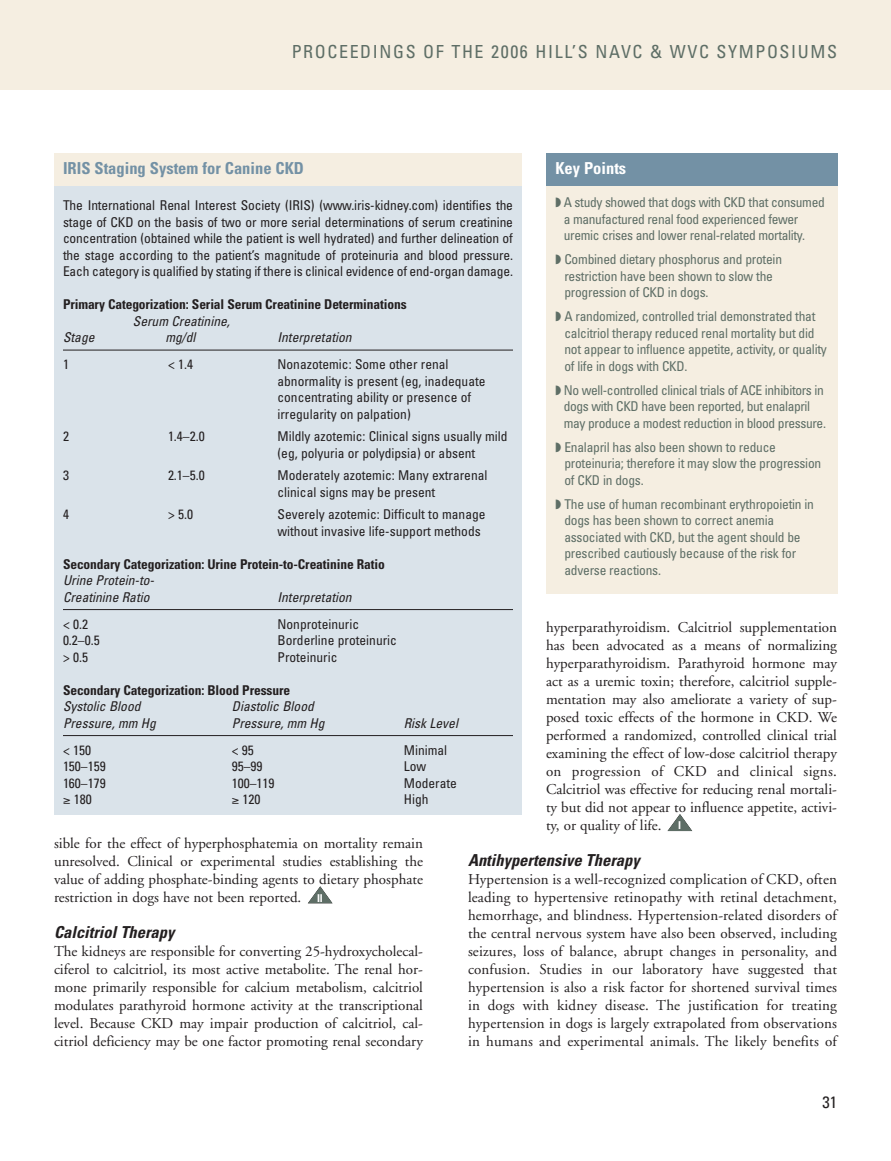
<style>
.page{position:relative;width:891px;height:1161px;background:#fff}
.page>*{position:absolute;margin:0;border:0;box-sizing:border-box;transform-origin:0 0}
.t1{font:condensed 18px "Univers";letter-spacing:.09em;color:#5e6e66}
.t2{font:italic 700 condensed 16.5px "Univers";color:#231f20}
.t3{font:700 condensed 16.5px "Univers";color:#7391a5}
.t4{font:700 condensed 16.5px "Univers";color:#fff}
.t5{font:condensed 16.5px "Univers";color:#231f20}
.t6{font:15px/18px "Adobe Garamond";color:#231f20;text-align:justify}
.t7{font:condensed 13.5px/16.5px "Univers";color:#231f20}
.t8{font:condensed 13.5px/16.5px "Univers";letter-spacing:-.02em;color:#5e6e66}
.t9{font:700 condensed 13.5px "Univers";letter-spacing:-.01em;color:#231f20}
.t10{font:italic condensed 13.5px/16.5px "Univers";color:#231f20}
.t11{font:700 condensed 10.8px "Univers";color:#fff}
</style>
<div class="page">
<div style="left:546px;top:153px;width:291px;height:441px;background:#f5eee1"></div>
<div style="left:546px;top:153px;width:291px;height:33px;background:#7391a5"></div>
<svg style="left:667px;top:814px;width:25px;height:17px"></svg>
<div style="left:0;top:0;width:891px;height:90px;background:#f5eee1"></div>
<svg style="left:308px;top:886px;width:25px;height:17px"></svg>
<div style="left:54px;top:153px;width:468px;height:661px;background:#dae3ea"></div>
<div style="left:54px;top:153px;width:468px;height:33px;background:#f5eee1"></div>
<hr style="left:63px;top:350px;width:450px;height:1px;background:#231f20">
<hr style="left:63px;top:609px;width:450px;height:1px;background:#231f20">
<hr style="left:63px;top:735px;width:450px;height:1px;background:#231f20">
<p class="t1" style="left:292px;top:45px;width:547px">PROCEEDINGS OF THE 2006 HILL’S NAVC &amp; WVC SYMPOSIUMS</p>
<p class="t3" style="left:63px;top:162px;width:243px">IRIS Staging System for Canine CKD</p>
<p class="t7" style="left:63px;top:198px;width:452px;text-align:justify">The International Renal Interest Society (IRIS) (www.iris-kidney.com) identifies the stage of CKD on the basis of two or more serial determinations of serum creatinine concentration (obtained while the patient is well hydrated) and further delineation of the stage according to the patient’s magnitude of proteinuria and blood pressure.<br>Each category is qualified by stating if there is clinical evidence of end-organ damage.</p>
<p class="t9" style="left:63px;top:299px;width:345px">Primary Categorization: Serial Serum Creatinine Determinations</p>
<p class="t10" style="left:133px;top:314px;width:101px">Serum Creatinine,</p>
<p class="t10" style="left:63px;top:330px;width:36px">Stage</p>
<p class="t10" style="left:165px;top:330px;width:34px">mg/dl</p>
<p class="t10" style="left:277px;top:330px;width:78px">Interpretation</p>
<p class="t7" style="left:63px;top:357px;width:7px">1</p>
<p class="t7" style="left:168px;top:357px;width:27px">&lt; 1.4</p>
<p class="t7" style="left:278px;top:357px;width:210px">Nonazotemic: Some other renal abnormality is present (eg, inadequate concentrating ability or presence of irregularity on palpation)</p>
<p class="t7" style="left:63px;top:429px;width:7px">2</p>
<p class="t7" style="left:168px;top:429px;width:38px">1.4–2.0</p>
<p class="t7" style="left:278px;top:429px;width:232px">Mildly azotemic: Clinical signs usually mild (eg, polyuria or polydipsia) or absent</p>
<p class="t7" style="left:63px;top:468px;width:7px">3</p>
<p class="t7" style="left:168px;top:468px;width:38px">2.1–5.0</p>
<p class="t7" style="left:278px;top:468px;width:212px">Moderately azotemic: Many extrarenal clinical signs may be present</p>
<p class="t7" style="left:63px;top:507px;width:7px">4</p>
<p class="t7" style="left:168px;top:507px;width:27px">&gt; 5.0</p>
<p class="t7" style="left:278px;top:507px;width:210px">Severely azotemic: Difficult to manage without invasive life-support methods</p>
<p class="t9" style="left:63px;top:559px;width:323px">Secondary Categorization: Urine Protein-to-Creatinine Ratio</p>
<p class="t10" style="left:63px;top:573px;width:95px">Urine Protein-to-<br>Creatinine Ratio</p>
<p class="t10" style="left:277px;top:590px;width:78px">Interpretation</p>
<p class="t4" style="left:555px;top:162px;width:72px">Key Points</p>
<p class="t8" style="left:564px;top:195px;width:263px;text-indent:-8px">◗ A study showed that dogs with CKD that consumed a manufactured renal food experienced fewer uremic crises and lower renal-related mortality.</p>
<p class="t8" style="left:564px;top:252px;width:219px;text-indent:-9px">◗ Combined dietary phosphorus and protein restriction have been shown to slow the progression of CKD in dogs.</p>
<p class="t8" style="left:564px;top:309px;width:264px;text-indent:-9px">◗ A randomized, controlled trial demonstrated that calcitriol therapy reduced renal mortality but did not appear to influence appetite, activity, or quality of life in dogs with CKD.</p>
<p class="t8" style="left:564px;top:383px;width:264px;text-indent:-8px">◗ No well-controlled clinical trials of ACE inhibitors in dogs with CKD have been reported, but enalapril may produce a modest reduction in blood pressure.</p>
<p class="t8" style="left:564px;top:440px;width:258px;text-indent:-9px">◗ Enalapril has also been shown to reduce proteinuria; therefore it may slow the progression of CKD in dogs.</p>
<p class="t8" style="left:564px;top:497px;width:251px;text-indent:-9px">◗ The use of human recombinant erythropoietin in dogs has been shown to correct anemia associated with CKD, but the agent should be prescribed cautiously because of the risk for adverse reactions.</p>
<p class="t7" style="left:63px;top:617px;width:27px">&lt; 0.2</p>
<p class="t7" style="left:278px;top:617px;width:83px">Nonproteinuric</p>
<p class="t7" style="left:63px;top:633px;width:38px">0.2–0.5</p>
<p class="t7" style="left:278px;top:633px;width:121px">Borderline proteinuric</p>
<p class="t7" style="left:63px;top:650px;width:27px">&gt; 0.5</p>
<p class="t7" style="left:278px;top:650px;width:61px">Proteinuric</p>
<p class="t9" style="left:63px;top:685px;width:229px">Secondary Categorization: Blood Pressure</p>
<p class="t10" style="left:63px;top:699px;width:82px">Systolic Blood</p>
<p class="t10" style="left:232px;top:699px;width:86px">Diastolic Blood</p>
<p class="t10" style="left:63px;top:716px;width:97px">Pressure,mm Hg</p>
<p class="t10" style="left:232px;top:716px;width:97px">Pressure,mm Hg</p>
<p class="t10" style="left:404px;top:716px;width:58px">Risk Level</p>
<p class="t7" style="left:63px;top:743px;width:30px">&lt; 150</p>
<p class="t7" style="left:232px;top:743px;width:24px">&lt; 95</p>
<p class="t7" style="left:404px;top:743px;width:45px">Minimal</p>
<p class="t7" style="left:63px;top:759px;width:44px">150–159</p>
<p class="t7" style="left:232px;top:759px;width:32px">95–99</p>
<p class="t7" style="left:404px;top:759px;width:24px">Low</p>
<p class="t7" style="left:63px;top:776px;width:44px">160–179</p>
<p class="t7" style="left:232px;top:776px;width:44px">100–119</p>
<p class="t7" style="left:404px;top:776px;width:55px">Moderate</p>
<p class="t7" style="left:63px;top:792px;width:30px">≥ 180</p>
<p class="t7" style="left:232px;top:792px;width:30px">≥ 120</p>
<p class="t7" style="left:404px;top:792px;width:26px">High</p>
<p class="t6" style="left:54px;top:835px;width:371px">sible for the effect of hyperphosphatemia on mortality remain unresolved. Clinical or experimental studies establishing the value of adding phosphate-binding agents to dietary phosphate restriction in dogs have not been reported.</p>
<p class="t2" style="left:54px;top:926px;width:125px">CalcitriolTherapy</p>
<p class="t6" style="left:54px;top:943px;width:371px">The kidneys are responsible for converting 25-hydroxycholecal&shy;ciferol to calcitriol, its most active metabolite. The renal hor&shy;mone primarily responsible for calcium metabolism, calcitriol modulates parathyroid hormone activity at the transcriptional level. Because CKD may impair production of calcitriol, cal&shy;citriol deficiency may be one factor promoting renal secondary</p>
<p class="t11" style="left:317px;top:894px;width:7px">II</p>
<p class="t6" style="left:546px;top:619px;width:293px">hyperparathyroidism. Calcitriol supplementation has been advocated as a means of normalizing hyperparathyroidism. Parathyroid hormone may act as a uremic toxin; therefore, calcitriol supple&shy;mentation may also ameliorate a variety of sup&shy;posed toxic effects of the hormone in CKD. We performed a randomized, controlled clinical trial examining the effect of low-dose calcitriol therapy on progression of CKD and clinical signs.<br>Calcitriol was effective for reducing renal mortali&shy;ty but did not appear to influence appetite, activi&shy;ty, or quality of life.</p>
<p class="t2" style="left:468px;top:854px;width:177px">Antihypertensive Therapy</p>
<p class="t6" style="left:468px;top:871px;width:371px">Hypertension is a well-recognized complication of CKD, often leading to hypertensive retinopathy with retinal detachment, hemorrhage, and blindness. Hypertension-related disorders of the central nervous system have also been observed, including seizures, loss of balance, abrupt changes in personality, and confusion. Studies in our laboratory have suggested that hypertension is also a risk factor for shortened survival times in dogs with kidney disease. The justification for treating hypertension in dogs is largely extrapolated from observations in humans and experimental animals. The likely benefits of</p>
<p class="t11" style="left:678px;top:821px;width:5px">I</p>
<p class="t5" style="left:822px;top:1096px;width:16px">31</p>
</div>
